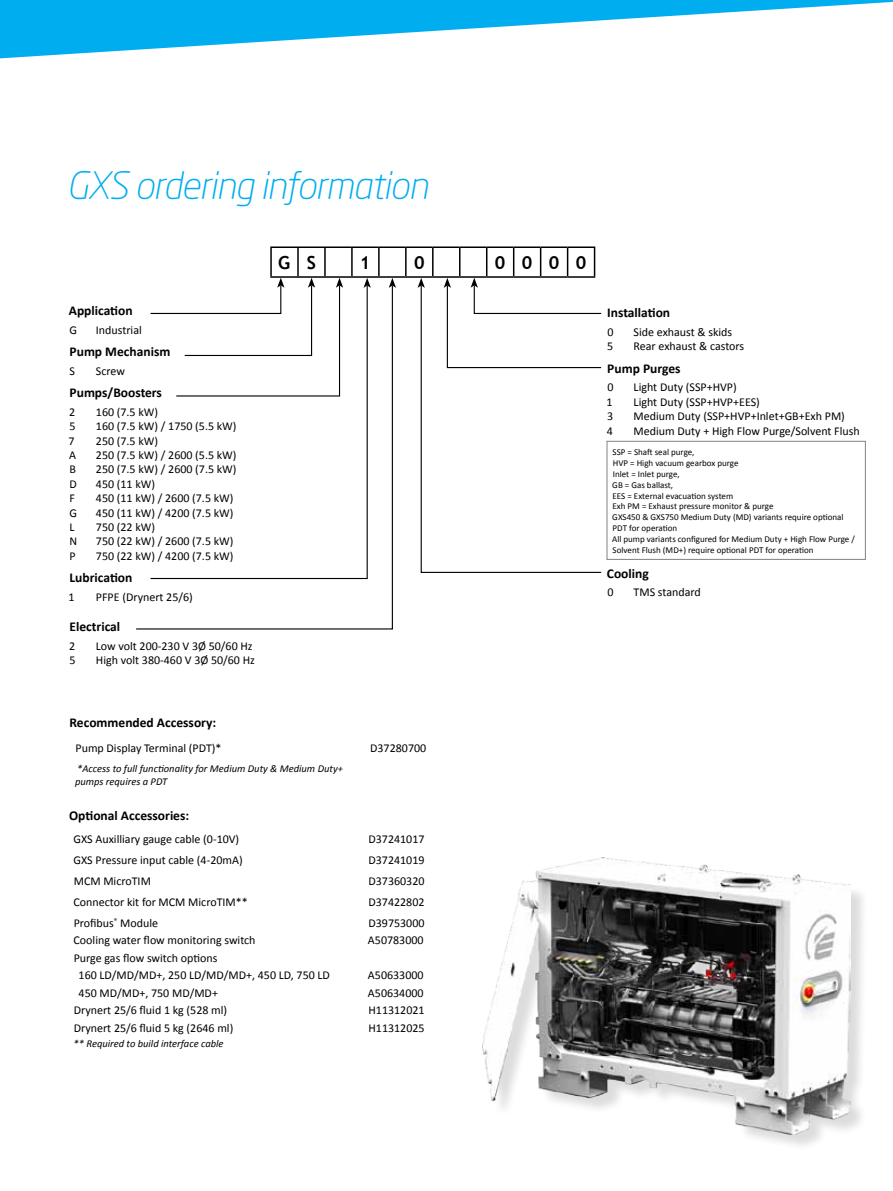
<style>
.page{position:relative;width:893px;height:1191px;background:#fff}
.page>*{position:absolute;margin:0;border:0;box-sizing:border-box;transform-origin:0 0}
.t1{font:italic 300 37.5px "Neo Sans Std";letter-spacing:-.025em;color:#00aeef}
.t2{font:700 18px "Trebuchet MS";color:#000}
.t3{font:700 13.5px "Calibri";color:#000}
.t4{font:12px/17.5px "Calibri";color:#000}
.t5{font:italic 10.5px/12.6px "Calibri";color:#000}
.t6{font:9px/10.8px "Calibri";color:#000}
</style>
<div class="page">
<svg style="left:0;top:0;width:893px;height:59px;fill:#00aeef"></svg>
<hr style="left:270px;top:246px;width:28px;height:2px;background:#000">
<hr style="left:270px;top:248px;width:2px;height:28px;background:#000">
<hr style="left:298px;top:246px;width:27px;height:2px;background:#000">
<hr style="left:297px;top:248px;width:2px;height:28px;background:#000">
<hr style="left:325px;top:246px;width:27px;height:2px;background:#000">
<hr style="left:324px;top:248px;width:2px;height:28px;background:#000">
<hr style="left:352px;top:246px;width:27px;height:2px;background:#000">
<hr style="left:351px;top:248px;width:2px;height:28px;background:#000">
<hr style="left:379px;top:246px;width:27px;height:2px;background:#000">
<hr style="left:378px;top:248px;width:2px;height:28px;background:#000">
<hr style="left:406px;top:246px;width:27px;height:2px;background:#000">
<hr style="left:405px;top:248px;width:2px;height:28px;background:#000">
<hr style="left:433px;top:246px;width:27px;height:2px;background:#000">
<hr style="left:432px;top:248px;width:2px;height:28px;background:#000">
<hr style="left:460px;top:246px;width:27px;height:2px;background:#000">
<hr style="left:487px;top:246px;width:27px;height:2px;background:#000">
<hr style="left:514px;top:246px;width:27px;height:2px;background:#000">
<hr style="left:541px;top:246px;width:27px;height:2px;background:#000">
<hr style="left:568px;top:246px;width:27px;height:2px;background:#000">
<hr style="left:270px;top:276px;width:28px;height:2px;background:#000">
<hr style="left:298px;top:276px;width:27px;height:2px;background:#000">
<hr style="left:325px;top:276px;width:27px;height:2px;background:#000">
<hr style="left:352px;top:276px;width:27px;height:2px;background:#000">
<hr style="left:379px;top:276px;width:27px;height:2px;background:#000">
<hr style="left:406px;top:276px;width:27px;height:2px;background:#000">
<hr style="left:433px;top:276px;width:27px;height:2px;background:#000">
<svg style="left:365px;top:278px;width:5px;height:6px"></svg>
<svg style="left:136px;top:284px;width:257px;height:346px"></svg>
<svg style="left:389px;top:278px;width:7px;height:10px"></svg>
<svg style="left:444px;top:248px;width:152px;height:36px"></svg>
<svg style="left:420px;top:284px;width:182px;height:289px"></svg>
<svg style="left:418px;top:278px;width:7px;height:10px"></svg>
<div style="left:607px;top:441px;width:259px;height:119px;border:1px solid #808285"></div>
<div style="left:485px;top:860px;width:383px;height:292px;background:#000;opacity:.14"></div>
<img style="left:483px;top:857px;width:367px;height:277px">
<h1 class="t1" style="left:67px;top:163px;width:21px">GXS</h1>
<h1 class="t1" style="left:135px;top:163px;width:295px">ordering information</h1>
<p class="t3" style="left:69px;top:302px;width:65px">Application</p>
<p class="t4" style="left:69px;top:321px;width:9px">G</p>
<p class="t4" style="left:96px;top:321px;width:47px">Industrial</p>
<p class="t3" style="left:70px;top:343px;width:102px">Pump Mechanism</p>
<p class="t4" style="left:69px;top:362px;width:7px">S</p>
<p class="t4" style="left:96px;top:362px;width:31px">Screw</p>
<p class="t3" style="left:70px;top:384px;width:94px">Pumps/Boosters</p>
<p class="t4" style="left:69px;top:403px;width:8px">2</p>
<p class="t4" style="left:96px;top:403px;width:64px">160 (7.5 kW)</p>
<p class="t4" style="left:70px;top:417px;width:8px">5</p>
<p class="t4" style="left:96px;top:417px;width:142px">160 (7.5 kW) / 1750 (5.5 kW)</p>
<p class="t4" style="left:69px;top:432px;width:8px">7</p>
<p class="t4" style="left:96px;top:432px;width:64px">250 (7.5 kW)</p>
<p class="t4" style="left:69px;top:446px;width:8px">A</p>
<p class="t4" style="left:96px;top:446px;width:142px">250 (7.5 kW) / 2600 (5.5 kW)</p>
<p class="t4" style="left:70px;top:460px;width:8px">B</p>
<p class="t4" style="left:96px;top:460px;width:142px">250 (7.5 kW) / 2600 (7.5 kW)</p>
<p class="t4" style="left:70px;top:475px;width:9px">D</p>
<p class="t4" style="left:96px;top:475px;width:61px">450 (11 kW)</p>
<p class="t4" style="left:70px;top:489px;width:7px">F</p>
<p class="t4" style="left:96px;top:489px;width:139px">450 (11 kW) / 2600 (7.5 kW)</p>
<p class="t4" style="left:69px;top:504px;width:9px">G</p>
<p class="t4" style="left:96px;top:504px;width:139px">450 (11 kW) / 4200 (7.5 kW)</p>
<p class="t4" style="left:70px;top:518px;width:7px">L</p>
<p class="t4" style="left:96px;top:518px;width:61px">750 (22 kW)</p>
<p class="t4" style="left:70px;top:532px;width:9px">N</p>
<p class="t4" style="left:96px;top:532px;width:139px">750 (22 kW) / 2600 (7.5 kW)</p>
<p class="t4" style="left:70px;top:547px;width:8px">P</p>
<p class="t4" style="left:96px;top:547px;width:139px">750 (22 kW) / 4200 (7.5 kW)</p>
<p class="t3" style="left:70px;top:569px;width:64px">Lubrication</p>
<p class="t4" style="left:69px;top:588px;width:8px">1</p>
<p class="t4" style="left:96px;top:588px;width:98px">PFPE (Drynert 25/6)</p>
<p class="t3" style="left:70px;top:618px;width:52px">Electrical</p>
<p class="t4" style="left:69px;top:637px;width:8px">2</p>
<p class="t4" style="left:96px;top:637px;width:158px">Low volt 200-230 V 3Ø 50/60 Hz</p>
<p class="t4" style="left:70px;top:651px;width:8px">5</p>
<p class="t4" style="left:96px;top:651px;width:161px">High volt 380-460 V 3Ø 50/60 Hz</p>
<h2 class="t2" style="left:278px;top:251px;width:39px">G S</h2>
<h2 class="t2" style="left:360px;top:251px;width:12px">1</h2>
<h2 class="t2" style="left:414px;top:251px;width:12px">0</h2>
<h2 class="t2" style="left:495px;top:251px;width:93px">0000</h2>
<p class="t3" style="left:70px;top:714px;width:148px">Recommended Accessory:</p>
<p class="t4" style="left:76px;top:739px;width:147px">Pump Display Terminal (PDT)*</p>
<p class="t4" style="left:370px;top:739px;width:58px">D37280700</p>
<p class="t5" style="left:75px;top:762px;width:269px">*Access to full functionality for Medium Duty &amp; Medium Duty+ pumps requires a PDT</p>
<p class="t3" style="left:69px;top:806px;width:122px">Optional Accessories:</p>
<p class="t4" style="left:74px;top:830px;width:167px">GXS Auxilliary gauge cable (0-10V)</p>
<p class="t4" style="left:368px;top:830px;width:58px">D37241017</p>
<p class="t4" style="left:74px;top:851px;width:171px">GXS Pressure input cable (4-20mA)</p>
<p class="t4" style="left:368px;top:851px;width:58px">D37241019</p>
<p class="t4" style="left:74px;top:872px;width:79px">MCM MicroTIM</p>
<p class="t4" style="left:368px;top:872px;width:58px">D37360320</p>
<p class="t4" style="left:74px;top:893px;width:176px">Connector kit for MCM MicroTIM**</p>
<p class="t4" style="left:368px;top:893px;width:58px">D37422802</p>
<p class="t4" style="left:74px;top:914px;width:86px">Profibus<sup>®</sup> Module</p>
<p class="t4" style="left:368px;top:914px;width:58px">D39753000</p>
<p class="t4" style="left:74px;top:931px;width:184px">Cooling water flow monitoring switch</p>
<p class="t4" style="left:368px;top:931px;width:57px">A50783000</p>
<p class="t4" style="left:79px;top:949px;width:253px;text-indent:-5px">Purge gas flow switch options<br>160 LD/MD/MD+, 250 LD/MD/MD+, 450 LD, 750 LD</p>
<p class="t4" style="left:368px;top:966px;width:57px">A50633000</p>
<p class="t4" style="left:79px;top:984px;width:141px">450 MD/MD+, 750 MD/MD+</p>
<p class="t4" style="left:368px;top:984px;width:57px">A50634000</p>
<p class="t4" style="left:74px;top:1001px;width:155px">Drynert 25/6 fluid 1 kg (528 ml)</p>
<p class="t4" style="left:368px;top:1001px;width:58px">H11312021</p>
<p class="t4" style="left:74px;top:1019px;width:161px">Drynert 25/6 fluid 5 kg (2646 ml)</p>
<p class="t4" style="left:368px;top:1019px;width:58px">H11312025</p>
<p class="t5" style="left:74px;top:1036px;width:151px">** Required to build interface cable</p>
<p class="t3" style="left:607px;top:304px;width:64px">Installation</p>
<p class="t4" style="left:607px;top:323px;width:8px">0</p>
<p class="t4" style="left:634px;top:323px;width:100px">Side exhaust &amp; skids</p>
<p class="t4" style="left:607px;top:338px;width:8px">5</p>
<p class="t4" style="left:634px;top:338px;width:112px">Rear exhaust &amp; castors</p>
<p class="t3" style="left:607px;top:359px;width:75px">Pump Purges</p>
<p class="t4" style="left:607px;top:378px;width:8px">0</p>
<p class="t4" style="left:634px;top:378px;width:105px">Light Duty (SSP+HVP)</p>
<p class="t4" style="left:606px;top:393px;width:8px">1</p>
<p class="t4" style="left:634px;top:393px;width:128px">Light Duty (SSP+HVP+EES)</p>
<p class="t4" style="left:607px;top:407px;width:8px">3</p>
<p class="t4" style="left:634px;top:407px;width:213px">Medium Duty (SSP+HVP+Inlet+GB+Exh PM)</p>
<p class="t4" style="left:607px;top:422px;width:8px">4</p>
<p class="t4" style="left:634px;top:422px;width:228px">Medium Duty + High Flow Purge/Solvent Flush</p>
<p class="t6" style="left:612px;top:447px;width:244px">SSP = Shaft seal purge,<br>HVP = High vacuum gearbox purge<br>Inlet = Inlet purge,<br>GB = Gas ballast,<br>EES = External evacuation system<br>Exh PM = Exhaust pressure monitor &amp; purge<br>GXS450 &amp; GXS750 Medium Duty (MD) variants require optional PDT for operation<br>All pump variants configured for Medium Duty + High Flow Purge / Solvent Flush (MD+) require optional PDT for operation</p>
<p class="t3" style="left:607px;top:564px;width:43px">Cooling</p>
<p class="t4" style="left:607px;top:583px;width:8px">0</p>
<p class="t4" style="left:634px;top:583px;width:69px">TMS standard</p>
</div>
